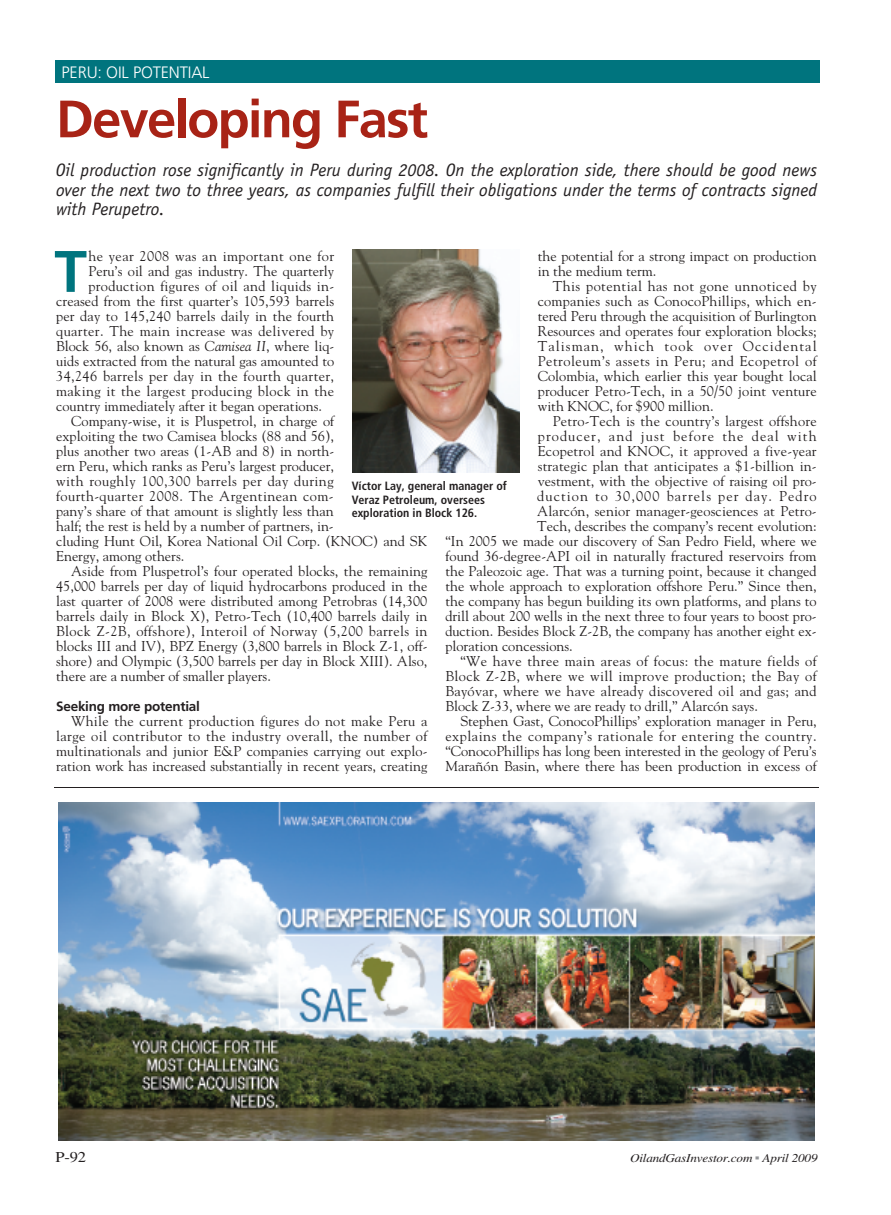
<style>
.page{position:relative;width:891px;height:1215px;background:#fff}
.page>*{position:absolute;margin:0;border:0;box-sizing:border-box;transform-origin:0 0}
.t1{font:700 58.5px "Frutiger";color:#00747e}
.t2{font:700 52.5px "Frutiger";letter-spacing:-.035em;color:#a82316}
.t3{font:italic 18px/19.5px "Officina Sans";color:#231f20;text-align:justify}
.t4{font:300 16.5px "Frutiger";letter-spacing:-.01em;color:#fff}
.t5{font:15px "Times";color:#231f20;scale:1.1 1}
.t6{font:14.25px/15px "Goudy";color:#231f20;text-align:justify}
.t7{font:14.25px "Goudy";letter-spacing:.03em;color:#231f20}
.t8{font:14.25px "Goudy";letter-spacing:.025em;color:#231f20}
.t9{font:14.25px "Goudy";letter-spacing:.075em;color:#231f20}
.t10{font:14.25px "Goudy";letter-spacing:.035em;color:#231f20}
.t11{font:14.25px "Goudy";letter-spacing:.02em;color:#231f20}
.t12{font:700 13.5px "Frutiger";letter-spacing:-.015em;color:#231f20}
.t13{font:700 condensed 12px/13.5px "Frutiger";color:#231f20}
.t14{font:italic 12px "Times";letter-spacing:-.015em;color:#231f20;scale:1.1 1}
.s1{font-style:italic}
.s2{font-family:"Universal Newswith Comm Pi";font-style:normal;color:#939598}
</style>
<div class="page">
<div style="left:55px;top:60px;width:765px;height:22px;background:#00747e"></div>
<img style="left:352px;top:249px;width:168px;height:223px">
<img style="left:59px;top:802px;width:756px;height:338px">
<hr style="left:54px;top:787px;width:765px;height:1px;background:#231f20">
<p class="t4" style="left:62px;top:65px;width:149px">PERU: OIL POTENTIAL</p>
<h2 class="t2" style="left:56px;top:98px;width:374px">Developing Fast</h2>
<p class="t3" style="left:56px;top:162px;width:763px">Oil production rose significantly in Peru during 2008. On the exploration side, there should be good news over the next two to three years, as companies fulfill their obligations under the terms of contracts signed with Perupetro.</p>
<p class="t7" style="left:88px;top:248px;width:247px">he year 2008 was an important one for</p>
<p class="t6" style="left:88px;top:264px;width:247px">Peru’s oil and gas industry. The quarterly</p>
<p class="t8" style="left:88px;top:278px;width:247px">production figures of oil and liquids in-</p>
<p class="t6" style="left:56px;top:294px;width:280px">creased from the first quarter’s 105,593 barrels</p>
<p class="t6" style="left:56px;top:309px;width:280px">per day to 145,240 barrels daily in the fourth</p>
<p class="t7" style="left:56px;top:323px;width:280px">quarter. The main increase was delivered by</p>
<p class="t6" style="left:56px;top:339px;width:280px">Block 56, also known as <span class="s1">Camisea II</span>, where liq-</p>
<p class="t6" style="left:56px;top:354px;width:280px">uids extracted from the natural gas amounted to</p>
<p class="t8" style="left:56px;top:368px;width:280px">34,246 barrels per day in the fourth quarter,</p>
<p class="t8" style="left:56px;top:383px;width:280px">making it the largest producing block in the</p>
<p class="t6" style="left:56px;top:399px;width:267px">country immediately after it began operations.</p>
<p class="t6" style="left:71px;top:414px;width:265px">Company-wise, it is Pluspetrol, in charge of</p>
<p class="t6" style="left:56px;top:429px;width:280px">exploiting the two Camisea blocks (88 and 56),</p>
<p class="t6" style="left:56px;top:444px;width:280px">plus another two areas (1-AB and 8) in north-</p>
<p class="t6" style="left:56px;top:459px;width:280px">ern Peru, which ranks as Peru’s largest producer,</p>
<p class="t7" style="left:56px;top:473px;width:279px">with roughly 100,300 barrels per day during</p>
<p class="t7" style="left:56px;top:488px;width:279px">fourth-quarter 2008. The Argentinean com-</p>
<p class="t6" style="left:56px;top:504px;width:279px">pany’s share of that amount is slightly less than</p>
<p class="t6" style="left:56px;top:519px;width:279px">half; the rest is held by a number of partners, in-</p>
<p class="t6" style="left:56px;top:534px;width:373px">cluding Hunt Oil, Korea National Oil Corp. (KNOC) and SK</p>
<p class="t6" style="left:56px;top:549px;width:130px">Energy, among others.</p>
<p class="t6" style="left:71px;top:564px;width:358px">Aside from Pluspetrol’s four operated blocks, the remaining</p>
<p class="t6" style="left:56px;top:579px;width:373px">45,000 barrels per day of liquid hydrocarbons produced in the</p>
<p class="t6" style="left:56px;top:594px;width:373px">last quarter of 2008 were distributed among Petrobras (14,300</p>
<p class="t6" style="left:56px;top:609px;width:373px">barrels daily in Block X), Petro-Tech (10,400 barrels daily in</p>
<p class="t7" style="left:56px;top:623px;width:373px">Block Z-2B, offshore), Interoil of Norway (5,200 barrels in</p>
<p class="t6" style="left:56px;top:639px;width:373px">blocks III and IV), BPZ Energy (3,800 barrels in Block Z-1, off-</p>
<p class="t6" style="left:56px;top:654px;width:373px">shore) and Olympic (3,500 barrels per day in Block XIII). Also,</p>
<p class="t6" style="left:56px;top:669px;width:216px">there are a number of smaller players.</p>
<p class="t12" style="left:56px;top:701px;width:145px">Seeking more potential</p>
<p class="t6" style="left:56px;top:714px;width:373px;text-indent:15px">While the current production figures do not make Peru a large oil contributor to the industry overall, the number of multinationals and junior E&amp;P companies carrying out explo&shy;ration work has increased substantially in recent years, creating</p>
<p class="t6" style="left:538px;top:249px;width:280px">the potential for a strong impact on production in the medium term.</p>
<p class="t6" style="left:538px;top:279px;width:280px;text-indent:15px">This potential has not gone unnoticed by companies such as ConocoPhillips, which en&shy;tered Peru through the acquisition of Burlington Resources and operates four exploration blocks; Talisman, which took over Occidental Petroleum’s assets in Peru; and Ecopetrol of Colombia, which earlier this year bought local producer Petro-Tech, in a 50/50 joint venture with KNOC, for $900 million.</p>
<p class="t6" style="left:553px;top:414px;width:265px">Petro-Tech is the country’s largest offshore</p>
<p class="t9" style="left:538px;top:428px;width:280px">producer, and just before the deal with</p>
<p class="t6" style="left:538px;top:444px;width:280px">Ecopetrol and KNOC, it approved a five-year</p>
<p class="t6" style="left:538px;top:459px;width:280px">strategic plan that anticipates a $1-billion in-</p>
<p class="t6" style="left:538px;top:474px;width:280px">vestment, with the objective of raising oil pro-</p>
<p class="t9" style="left:537px;top:488px;width:281px">duction to 30,000 barrels per day. Pedro</p>
<p class="t6" style="left:537px;top:504px;width:281px">Alarcón, senior manager-geosciences at Petro-</p>
<p class="t6" style="left:537px;top:519px;width:281px">Tech, describes the company’s recent evolution:</p>
<p class="t6" style="left:445px;top:534px;width:373px">“In 2005 we made our discovery of San Pedro Field, where we</p>
<p class="t6" style="left:445px;top:549px;width:373px">found 36-degree-API oil in naturally fractured reservoirs from</p>
<p class="t6" style="left:445px;top:564px;width:373px">the Paleozoic age. That was a turning point, because it changed</p>
<p class="t6" style="left:445px;top:579px;width:373px">the whole approach to exploration offshore Peru.” Since then,</p>
<p class="t6" style="left:445px;top:594px;width:373px">the company has begun building its own platforms, and plans to</p>
<p class="t6" style="left:445px;top:609px;width:373px">drill about 200 wells in the next three to four years to boost pro-</p>
<p class="t6" style="left:445px;top:624px;width:373px">duction. Besides Block Z-2B, the company has another eight ex-</p>
<p class="t6" style="left:445px;top:639px;width:129px">ploration concessions.</p>
<p class="t8" style="left:460px;top:653px;width:358px">“We have three main areas of focus: the mature fields of</p>
<p class="t7" style="left:445px;top:668px;width:373px">Block Z-2B, where we will improve production; the Bay of</p>
<p class="t11" style="left:445px;top:683px;width:373px">Bayóvar, where we have already discovered oil and gas; and</p>
<p class="t6" style="left:445px;top:699px;width:314px">Block Z-33, where we are ready to drill,” Alarcón says.</p>
<p class="t6" style="left:460px;top:714px;width:358px">Stephen Gast, ConocoPhillips’ exploration manager in Peru,</p>
<p class="t10" style="left:445px;top:728px;width:373px">explains the company’s rationale for entering the country.</p>
<p class="t6" style="left:445px;top:744px;width:373px">“ConocoPhillips has long been interested in the geology of Peru’s</p>
<p class="t6" style="left:445px;top:759px;width:373px">Marañón Basin, where there has been production in excess of</p>
<h1 class="t1" style="left:54px;top:248px;width:34px">T</h1>
<p class="t13" style="left:352px;top:480px;width:157px">Víctor Lay, general manager of<br>Veraz Petroleum, oversees exploration in Block 126.</p>
<p class="t5" style="left:56px;top:1151px;width:29px">P-92</p>
<p class="t14" style="left:630px;top:1154px;width:172px">OilandGasInvestor.com <span class="s2">▪</span> April 2009</p>
</div>
